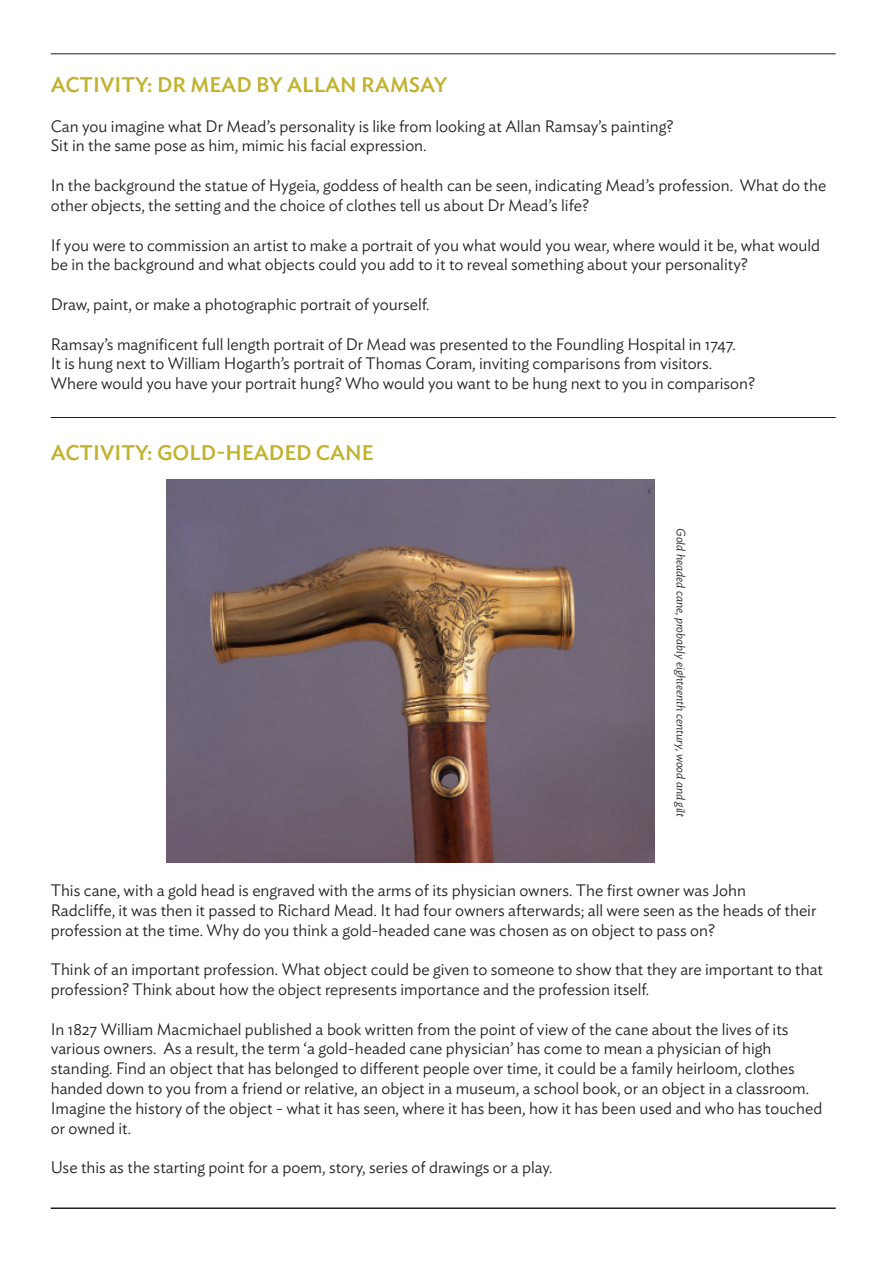
<style>
.page{position:relative;width:893px;height:1263px;background:#fff}
.page>*{position:absolute;margin:0;border:0;box-sizing:border-box;transform-origin:0 0}
.t1{font:500 21px "Ideal Sans";color:#c1b22f}
.t2{font:300 16.5px/19.8px "Ideal Sans";color:#231f20}
.t3{font:italic 300 12px "Ideal Sans";color:#231f20}
</style>
<div class="page">
<hr style="left:51px;top:54px;width:785px;height:1px;background:#231f20">
<hr style="left:51px;top:1207px;width:785px;height:2px;background:#231f20">
<hr style="left:51px;top:417px;width:785px;height:1px;background:#231f20">
<img style="left:166px;top:479px;width:489px;height:383px">
<p class="t1" style="left:51px;top:69px;width:398px">ACTIVITY: DR MEAD BY ALLAN RAMSAY</p>
<p class="t2" style="left:51px;top:115px;width:624px">Can you imagine what Dr Mead’s personality is like from looking at Allan Ramsay’s painting?</p>
<p class="t2" style="left:51px;top:134px;width:377px">Sit in the same pose as him, mimic his facial expression.</p>
<p class="t2" style="left:51px;top:174px;width:777px">In the background the statue of Hygeia, goddess of health can be seen, indicating Mead’s profession. What do the other objects, the setting and the choice of clothes tell us about Dr Mead’s life?</p>
<p class="t2" style="left:51px;top:233px;width:771px">If you were to commission an artist to make a portrait of you what would you wear, where would it be, what would be in the background and what objects could you add to it to reveal something about your personality?</p>
<p class="t2" style="left:51px;top:293px;width:380px">Draw, paint, or make a photographic portrait of yourself.</p>
<p class="t2" style="left:51px;top:332px;width:687px">Ramsay’s magnificent full length portrait of Dr Mead was presented to the Foundling Hospital in 1747.</p>
<p class="t2" style="left:51px;top:352px;width:663px">It is hung next to William Hogarth’s portrait of Thomas Coram, inviting comparisons from visitors.</p>
<p class="t2" style="left:51px;top:372px;width:706px">Where would you have your portrait hung? Who would you want to be hung next to you in comparison?</p>
<p class="t1" style="left:51px;top:437px;width:324px">ACTIVITY: GOLD-HEADED CANE</p>
<p class="t3" style="left:690px;top:528px;width:290px;rotate:90deg">Gold headed cane, probably eighteenth century, wood and gilt</p>
<p class="t2" style="left:51px;top:879px;width:697px">This cane, with a gold head is engraved with the arms of its physician owners. The first owner was John</p>
<p class="t2" style="left:51px;top:899px;width:767px">Radcliffe, it was then it passed to Richard Mead. It had four owners afterwards; all were seen as the heads of their profession at the time. Why do you think a gold-headed cane was chosen as on object to pass on?</p>
<p class="t2" style="left:51px;top:958px;width:774px">Think of an important profession. What object could be given to someone to show that they are important to that profession? Think about how the object represents importance and the profession itself.</p>
<p class="t2" style="left:51px;top:1017px;width:739px">In 1827 William Macmichael published a book written from the point of view of the cane about the lives of its</p>
<p class="t2" style="left:51px;top:1037px;width:722px">various owners. As a result, the term ‘a gold-headed cane physician’ has come to mean a physician of high</p>
<p class="t2" style="left:51px;top:1057px;width:773px">standing. Find an object that has belonged to different people over time, it could be a family heirloom, clothes handed down to you from a friend or relative, an object in a museum, a school book, or an object in a classroom.<br>Imagine the history of the object - what it has seen, where it has been, how it has been used and who has touched or owned it.</p>
<p class="t2" style="left:51px;top:1156px;width:503px">Use this as the starting point for a poem, story, series of drawings or a play.</p>
</div>
